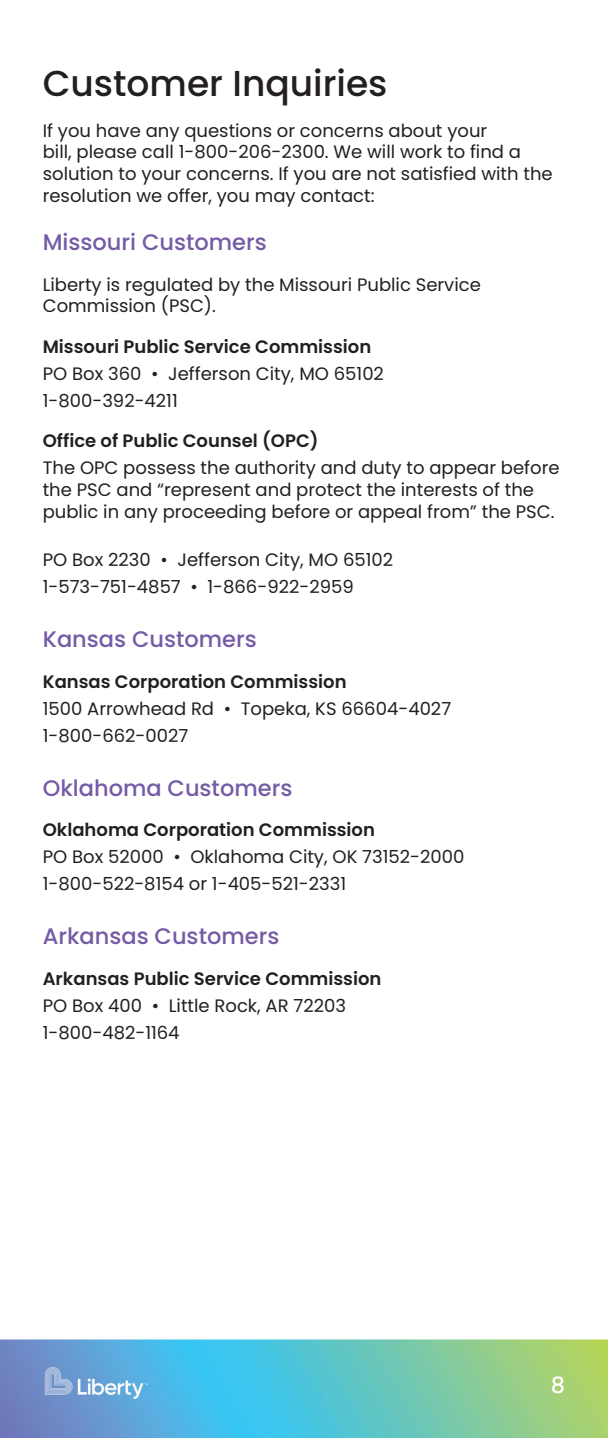
<style>
.page{position:relative;width:608px;height:1438px;background:#fff}
.page>*{position:absolute;margin:0;border:0;box-sizing:border-box;transform-origin:0 0}
.t1{font:500 36px "Poppins";color:#231f20}
.t2{font:500 22.5px "Poppins";color:#755ba6}
.t3{font:500 22.5px "Poppins";color:#fff}
.t4{font:18px/21.6px "Poppins";color:#231f20}
.t5{font:600 18px "Poppins";color:#231f20}
</style>
<div class="page">
<img style="left:0;top:1339px;width:608px;height:99px">
<p class="t1" style="left:43px;top:63px;width:346px">Customer Inquiries</p>
<p class="t4" style="left:43px;top:120px;width:511px">If you have any questions or concerns about your<br>bill, please call 1-800-206-2300. We will work to find a solution to your concerns. If you are not satisfied with the resolution we offer, you may contact:</p>
<p class="t2" style="left:43px;top:229px;width:225px">Missouri Customers</p>
<p class="t4" style="left:43px;top:274px;width:439px">Liberty is regulated by the Missouri Public Service<br>Commission (PSC).</p>
<p class="t5" style="left:43px;top:336px;width:330px">Missouri Public Service Commission</p>
<p class="t4" style="left:43px;top:363px;width:342px">PO Box 360 • Jefferson City, MO 65102</p>
<p class="t4" style="left:43px;top:390px;width:136px">1-800-392-4211</p>
<p class="t5" style="left:43px;top:431px;width:277px">Office of Public Counsel (OPC)</p>
<p class="t4" style="left:43px;top:457px;width:518px">The OPC possess the authority and duty to appear before the PSC and “represent and protect the interests of the public in any proceeding before or appeal from” the PSC.</p>
<p class="t4" style="left:43px;top:546px;width:352px;line-height:27px">PO Box 2230 • Jefferson City, MO 65102<br>1-573-751-4857 • 1-866-922-2959</p>
<p class="t2" style="left:43px;top:626px;width:215px">Kansas Customers</p>
<p class="t5" style="left:43px;top:671px;width:305px">Kansas Corporation Commission</p>
<p class="t4" style="left:43px;top:698px;width:410px">1500 Arrowhead Rd • Topeka, KS 66604-4027</p>
<p class="t4" style="left:43px;top:725px;width:147px">1-800-662-0027</p>
<p class="t2" style="left:43px;top:775px;width:251px">Oklahoma Customers</p>
<p class="t5" style="left:43px;top:819px;width:334px">Oklahoma Corporation Commission</p>
<p class="t4" style="left:43px;top:846px;width:423px">PO Box 52000 • Oklahoma City, OK 73152-2000</p>
<p class="t4" style="left:43px;top:873px;width:305px">1-800-522-8154 or 1-405-521-2331</p>
<p class="t2" style="left:43px;top:923px;width:238px">Arkansas Customers</p>
<p class="t5" style="left:43px;top:968px;width:340px">Arkansas Public Service Commission</p>
<p class="t4" style="left:43px;top:995px;width:304px">PO Box 400 • Little Rock, AR 72203</p>
<p class="t4" style="left:43px;top:1022px;width:138px">1-800-482-1164</p>
<p class="t3" style="left:550px;top:1372px;width:16px">8</p>
</div>
